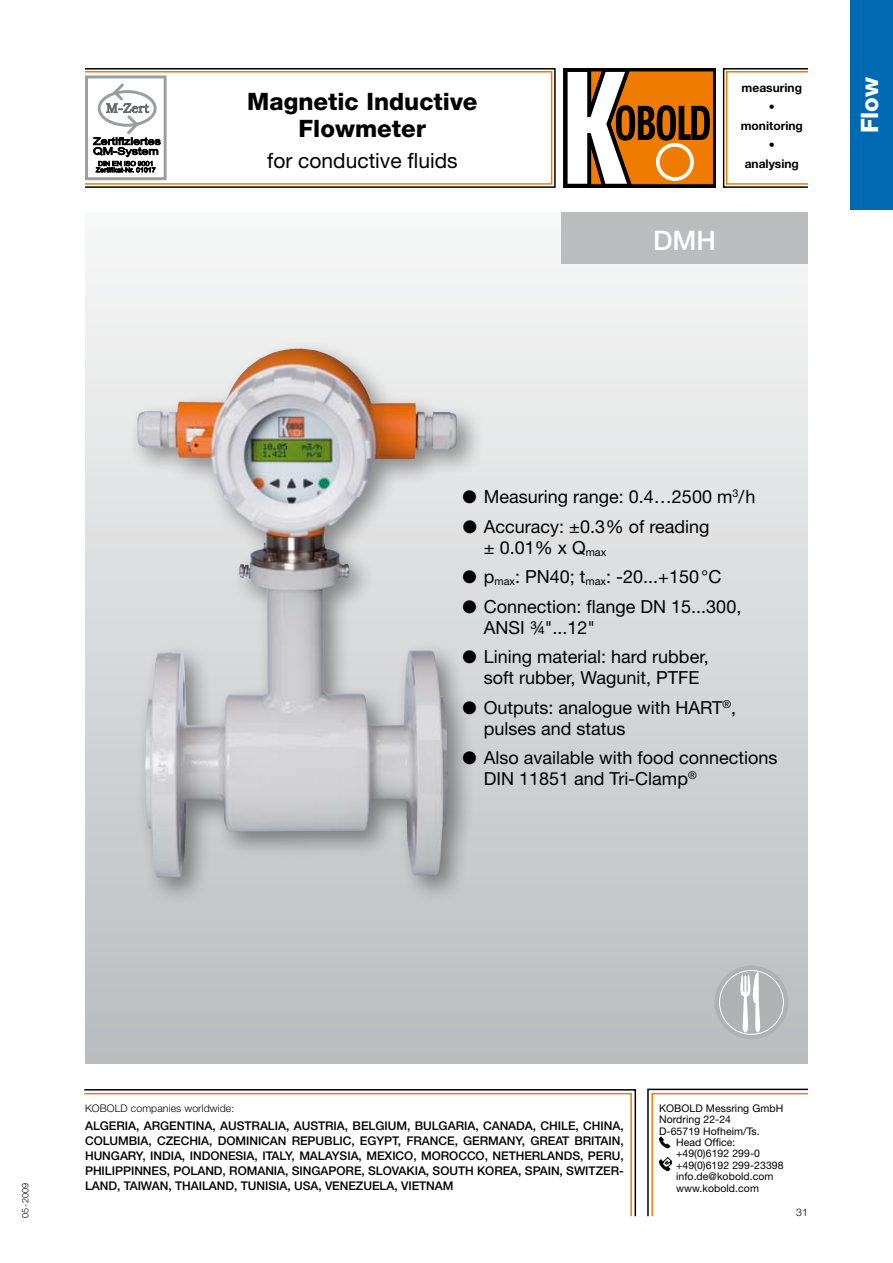
<style>
.page{position:relative;width:893px;height:1263px;background:#fff}
.page>*{position:absolute;margin:0;border:0;box-sizing:border-box;transform-origin:0 0}
.t1{font:500 27px "Helvetica Neue";color:#fff}
.t2{font:800 24px/27px "Helvetica Neue";color:#000;text-align:center}
.t3{font:800 24px "Helvetica Neue";color:#fff}
.t4{font:21px "Helvetica Neue";color:#000}
.t5{font:18px/21px "Helvetica Neue";color:#000}
.t6{font:500 12px/15px "Helvetica Neue";letter-spacing:-.005em;color:#000;text-align:justify}
.t7{font:700 12px/19px "Helvetica Neue";color:#000;text-align:center}
.t8{font:10.5px "Helvetica Neue";letter-spacing:.005em;color:#000}
.t9{font:300 10.5px "Helvetica Neue";letter-spacing:.01em;color:#000}
.t10{font:300 9px "Helvetica Neue";color:#000}
</style>
<div class="page">
<div style="left:84px;top:71px;width:468px;height:114px;border:2px solid #ef7c00"></div>
<div style="left:84px;top:68px;width:472px;height:120px;border:2px solid #000"></div>
<div style="left:85px;top:75px;width:82px;height:105px;border:3px solid #9b9d9e"></div>
<svg style="left:93px;top:83px;width:68px;height:90px"></svg>
<div style="left:726px;top:71px;width:83px;height:114px;border:2px solid #ef7c00"></div>
<div style="left:723px;top:68px;width:86px;height:120px;border:2px solid #000"></div>
<svg style="left:563px;top:68px;width:152px;height:120px"></svg>
<div style="left:656px;top:143px;width:38px;height:38px;border:4px solid #fff;border-radius:50%"></div>
<div style="left:85px;top:213px;width:723px;height:850px;background:linear-gradient(to bottom,#f7f7f8,#babcbe)"></div>
<svg style="left:647px;top:1088px;width:162px;height:129px"></svg>
<svg style="left:84px;top:1089px;width:553px;height:128px"></svg>
<svg style="left:714px;top:965px;width:75px;height:74px;background:#bdbfc0"></svg>
<div style="left:561px;top:213px;width:247px;height:51px;background:#babcbd"></div>
<div style="left:850px;top:0;width:43px;height:210px;background:#0069b3"></div>
<div style="left:127px;top:338px;width:357px;height:566px;background:#000;opacity:.4"></div>
<img style="left:177px;top:348px;width:123px;height:60px">
<h2 class="t2" style="left:247px;top:88px;width:232px">Magnetic Inductive<br>Flowmeter</h2>
<h3 class="t4" style="left:267px;top:148px;width:192px">for conductive fluids</h3>
<h1 class="t1" style="left:653px;top:224px;width:64px">DMH</h1>
<p class="t7" style="left:741px;top:78px;width:64px">measuring • monitoring • analysing</p>
<h2 class="t3" style="left:855px;top:133px;width:58px;rotate:-90deg">Flow</h2>
<h3 class="t5" style="left:463px;top:486px;width:294px">● Measuring range: 0.4…2500 m<sup>3</sup>/h</h3>
<h3 class="t5" style="left:484px;top:515px;width:227px;text-indent:-21px">● Accuracy: ±0.3% of reading ± 0.01% x Q<sub>max</sub></h3>
<h3 class="t5" style="left:463px;top:566px;width:260px">● p<sub>max</sub>: PN40; t<sub>max</sub>: -20...+150°C</h3>
<h3 class="t5" style="left:484px;top:595px;width:259px;text-indent:-21px">● Connection: flange DN 15...300,<br>ANSI ¾"...12"</h3>
<h3 class="t5" style="left:484px;top:646px;width:226px;text-indent:-21px">● Lining material: hard rubber, soft rubber, Wagunit, PTFE</h3>
<h3 class="t5" style="left:484px;top:697px;width:254px;text-indent:-21px">● Outputs: analogue with HART<sup>®</sup>, pulses and status</h3>
<h3 class="t5" style="left:484px;top:747px;width:295px;text-indent:-21px">● Also available with food connections<br>DIN 11851 and Tri-Clamp<sup>®</sup></h3>
<p class="t10" style="left:20px;top:1218px;width:37px;rotate:-90deg">05-2009</p>
<p class="t9" style="left:85px;top:1102px;width:151px">KOBOLD companies worldwide:</p>
<p class="t6" style="left:85px;top:1118px;width:540px">ALGERIA, ARGENTINA, AUSTRALIA, AUSTRIA, BELGIUM, BULGARIA, CANADA, CHILE, CHINA, COLUMBIA, CZECHIA, DOMINICAN REPUBLIC, EGYPT, FRANCE, GERMANY, GREAT BRITAIN, HUNGARY, INDIA, INDONESIA, ITALY, MALAYSIA, MEXICO, MOROCCO, NETHERLANDS, PERU, PHILIPPINNES, POLAND, ROMANIA, SINGAPORE, SLOVAKIA, SOUTH KOREA, SPAIN, SWITZER-LAND, TAIWAN</p>
<p class="t6" style="left:169px;top:1178px;width:286px">, THAILAND, TUNISIA, USA, VENEZUELA, VIETNAM</p>
<p class="t8" style="left:659px;top:1102px;width:126px">KOBOLD Messring GmbH</p>
<p class="t8" style="left:659px;top:1113px;width:74px">Nordring 22-24</p>
<p class="t8" style="left:659px;top:1124px;width:102px">D-65719 Hofheim/Ts.</p>
<p class="t8" style="left:676px;top:1136px;width:61px">Head Office:</p>
<p class="t8" style="left:676px;top:1147px;width:85px">+49(0)6192 299-0</p>
<p class="t8" style="left:676px;top:1159px;width:109px">+49(0)6192 299-23398</p>
<p class="t8" style="left:676px;top:1170px;width:99px">info.de@kobold.com</p>
<p class="t8" style="left:676px;top:1181px;width:84px">www.kobold.com</p>
<p class="t9" style="left:796px;top:1206px;width:13px">31</p>
</div>
